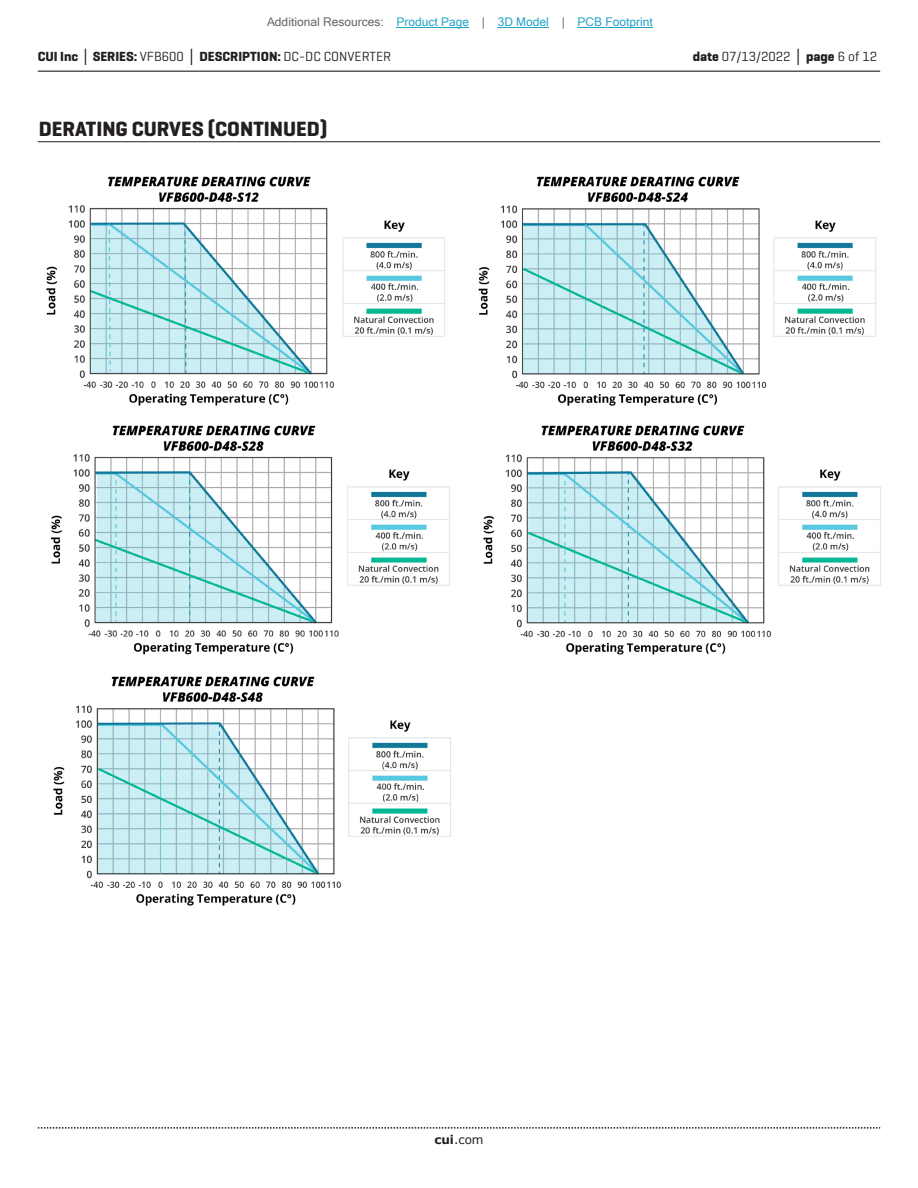
<style>
.page{position:relative;width:918px;height:1188px;background:#fff}
.page>*{position:absolute;margin:0;border:0;box-sizing:border-box;transform-origin:0 0}
.t1{font:700 21px "Geogrotesque";color:#231f20}
.t2{font:700 13.5px "Geogrotesque";color:#231f20}
.t3{font:13.5px "Geogrotesque";color:#231f20}
.t4{font:12px "Microsoft Sans Serif";color:#23a4c6}
.t5{font:12px "Verdana";color:#231f20}
.s1{color:#63676b}
.s2{font-family:"Verdana"}
.s3{font-weight:400}
.s4{font-weight:700}
.s5{font-family:"Verdana";font-weight:700}
</style>
<div class="page">
<hr style="left:38px;top:71px;width:842px;height:1px;background:#231f20">
<svg style="left:38px;top:1127px;width:842px;height:2px"></svg>
<hr style="left:38px;top:141px;width:842px;height:1px;background:#231f20">
<img style="left:46px;top:176px;width:834px;height:730px">
<hr style="left:397px;top:27px;width:72px;height:1px;background:#23a4c6">
<hr style="left:498px;top:27px;width:51px;height:1px;background:#23a4c6">
<hr style="left:578px;top:27px;width:75px;height:1px;background:#23a4c6">
<p class="t4" style="left:267px;top:15px;width:387px"><span class="s1">Additional Resources:</span> Product Page <span class="s1">|</span> 3D Model <span class="s1">|</span> PCB Footprint</p>
<p class="t2" style="left:38px;top:48px;width:355px">CUI Inc <span class="s2">│</span> SERIES: <span class="s3">VFB600</span> <span class="s2">│</span> DESCRIPTION: <span class="s3">DC-DC CONVERTER</span></p>
<p class="t3" style="left:693px;top:48px;width:186px"><span class="s4">date</span> 07/13/2022 <span class="s5">│</span> <span class="s4">page</span> 6 of 12</p>
<h1 class="t1" style="left:39px;top:116px;width:290px">DERATING CURVES (CONTINUED)</h1>
<p class="t5" style="left:434px;top:1131px;width:51px"><span class="s4">cui</span>.com</p>
</div>
